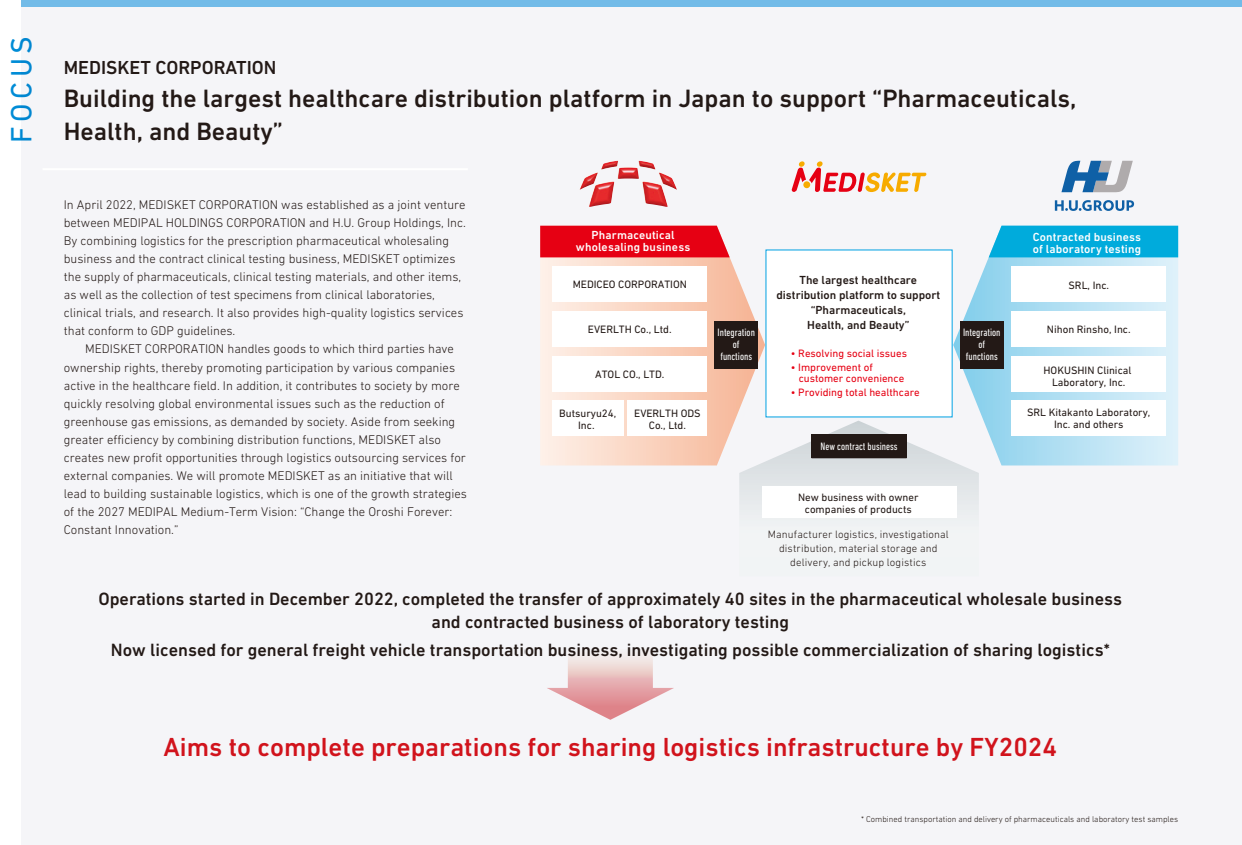
<style>
.page{position:relative;width:1242px;height:845px;background:#fff}
.page>*{position:absolute;margin:0;border:0;box-sizing:border-box;transform-origin:0 0}
.t1{font:29.7px "DIN Next LT Pro";letter-spacing:.15em;color:#008cd6}
.t2{font:500 26.55px "DIN Next LT Pro";color:#d1131c}
.t3{font:500 25.5px/33px "DIN Next LT Pro";color:#231916}
.t4{font:500 19.2px "DIN Next LT Pro";color:#231916}
.t5{font:500 18px/23.4px "DIN Next LT Pro";color:#231916;text-align:center}
.t6{font:300 12.75px/18.1px "DIN Next LT Pro";color:#231916}
.t7{font:500 11.85px/14.9px "DIN Next LT Pro";color:#231916;text-align:center}
.t8{font:500 11.85px/11.9px "DIN Next LT Pro";letter-spacing:.01em;color:#fff;text-align:center}
.t9{font:10.95px/11.9px "DIN Next LT Pro";color:#231916;text-align:center}
.t10{font:300 10.95px/13.8px "DIN Next LT Pro";letter-spacing:.01em;color:#231916;text-align:center}
.t11{font:10.95px/10.9px "DIN Next LT Pro";color:#e60013}
.t12{font:condensed 10.95px/11.9px "DIN Next LT Pro";color:#fff;text-align:center}
.t13{font:300 8.55px "DIN Next LT Pro";color:#231916}
</style>
<div class="page">
<div style="left:21px;top:6px;width:1221px;height:838px;background:#f5f5f8"></div>
<div style="left:21px;top:0;width:1221px;height:6px;background:#72bbe8"></div>
<img style="left:579px;top:161px;width:98px;height:46px">
<svg style="left:1061px;top:161px;width:71px;height:31px"></svg>
<svg style="left:1055px;top:200px;width:79px;height:11px"></svg>
<div style="left:766px;top:250px;width:186px;height:166px;background:#fff"></div>
<svg style="left:540px;top:256px;width:225px;height:209px"></svg>
<div style="left:552px;top:266px;width:154px;height:36px;background:#fff"></div>
<div style="left:552px;top:311px;width:154px;height:35px;background:#fff"></div>
<div style="left:552px;top:355px;width:154px;height:36px;background:#fff"></div>
<div style="left:552px;top:400px;width:71px;height:36px;background:#fff"></div>
<div style="left:627px;top:400px;width:79px;height:36px;background:#fff"></div>
<div style="left:540px;top:225px;width:189px;height:32px;background:#e60013"></div>
<svg style="left:953px;top:257px;width:225px;height:208px"></svg>
<div style="left:1011px;top:266px;width:155px;height:36px;background:#fff"></div>
<div style="left:989px;top:225px;width:189px;height:32px;background:#00abdc"></div>
<div style="left:1011px;top:311px;width:155px;height:35px;background:#fff"></div>
<div style="left:1011px;top:355px;width:155px;height:36px;background:#fff"></div>
<div style="left:1011px;top:400px;width:155px;height:36px;background:#fff"></div>
<div style="left:714px;top:321px;width:44px;height:47px;background:#231916"></div>
<svg style="left:739px;top:420px;width:240px;height:92px"></svg>
<div style="left:811px;top:434px;width:95px;height:24px;background:#231916"></div>
<svg style="left:798px;top:161px;width:7px;height:6px"></svg>
<svg style="left:816px;top:161px;width:7px;height:6px"></svg>
<svg style="left:791px;top:167px;width:135px;height:25px"></svg>
<div style="left:960px;top:321px;width:43px;height:47px;background:#231916"></div>
<hr style="left:43px;top:168px;width:425px;height:2px;background:#fff">
<svg style="left:568px;top:655px;width:85px;height:32px"></svg>
<svg style="left:547px;top:687px;width:127px;height:32px"></svg>
<h1 class="t1" style="left:4px;top:142px;width:108px;rotate:-90deg">FOCUS</h1>
<h3 class="t4" style="left:64px;top:56px;width:214px">MEDISKET CORPORATION</h3>
<h3 class="t3" style="left:64px;top:81px;width:1014px">Building the largest healthcare distribution platform in Japan to support “Pharmaceuticals,<br>Health, and Beauty”</h3>
<p class="t6" style="left:64px;top:195px;width:404px">In April 2022, MEDISKET CORPORATION was established as a joint venture between MEDIPAL HOLDINGS CORPORATION and H.U. Group Holdings, Inc.<br>By combining logistics for the prescription pharmaceutical wholesaling business and the contract clinical testing business, MEDISKET optimizes the supply of pharmaceuticals, clinical testing materials, and other items, as well as the collection of test specimens from clinical laboratories, clinical trials, and research. It also provides high-quality logistics services that conform to GDP guidelines.</p>
<p class="t6" style="left:64px;top:339px;width:405px;text-indent:21px">MEDISKET CORPORATION handles goods to which third parties have ownership rights, thereby promoting participation by various companies active in the healthcare field. In addition, it contributes to society by more quickly resolving global environmental issues such as the reduction of greenhouse gas emissions, as demanded by society. Aside from seeking greater efficiency by combining distribution functions, MEDISKET also creates new profit opportunities through logistics outsourcing services for external companies. We will promote MEDISKET as an initiative that will lead to building sustainable logistics, which is one of the growth strategies of the 2027 MEDIPAL Medium-Term Vision: “Change the Oroshi Forever:<br>Constant Innovation.”</p>
<p class="t8" style="left:576px;top:229px;width:116px">Pharmaceutical wholesaling business</p>
<p class="t8" style="left:1032px;top:230px;width:110px;text-align:left">Contracted business of laboratory testing</p>
<p class="t9" style="left:1068px;top:278px;width:42px">SRL, Inc.</p>
<p class="t9" style="left:1047px;top:323px;width:85px">Nihon Rinsho, Inc.</p>
<p class="t7" style="left:776px;top:272px;width:165px">The largest healthcare distribution platform to support “Pharmaceuticals,<br>Health, and Beauty”</p>
<p class="t11" style="left:791px;top:347px;width:118px">• Resolving social issues</p>
<p class="t11" style="left:798px;top:361px;width:107px;text-indent:-8px">• Improvement of customer convenience</p>
<p class="t11" style="left:791px;top:386px;width:130px">• Providing total healthcare</p>
<p class="t9" style="left:572px;top:278px;width:116px">MEDICEO CORPORATION</p>
<p class="t9" style="left:588px;top:323px;width:85px">EVERLTH Co., Ltd.</p>
<p class="t9" style="left:595px;top:368px;width:71px">ATOL CO., LTD.</p>
<p class="t9" style="left:559px;top:407px;width:58px">Butsuryu24,<br>Inc.</p>
<p class="t9" style="left:634px;top:407px;width:68px">EVERLTH ODS<br>Co., Ltd.</p>
<p class="t12" style="left:717px;top:326px;width:39px">Integration of functions</p>
<p class="t12" style="left:963px;top:326px;width:39px">Integration of functions</p>
<p class="t9" style="left:1043px;top:364px;width:89px">HOKUSHIN Clinical<br>Laboratory, Inc.</p>
<p class="t9" style="left:1027px;top:406px;width:125px">SRL Kitakanto Laboratory,<br>Inc. and others</p>
<p class="t12" style="left:820px;top:440px;width:79px">New contract business</p>
<p class="t9" style="left:798px;top:490px;width:122px">New business with owner companies of products</p>
<p class="t10" style="left:768px;top:527px;width:182px">Manufacturer logistics, investigational distribution, material storage and delivery, and pickup logistics</p>
<h3 class="t5" style="left:98px;top:586px;width:1025px">Operations started in December 2022, completed the transfer of approximately 40 sites in the pharmaceutical wholesale business and contracted business of laboratory testing</h3>
<h3 class="t5" style="left:111px;top:637px;width:1000px">Now licensed for general freight vehicle transportation business, investigating possible commercialization of sharing logistics*</h3>
<h2 class="t2" style="left:164px;top:730px;width:895px">Aims to complete preparations for sharing logistics infrastructure by FY2024</h2>
<p class="t13" style="left:861px;top:814px;width:319px">* Combined transportation and delivery of pharmaceuticals and laboratory test samples</p>
</div>
